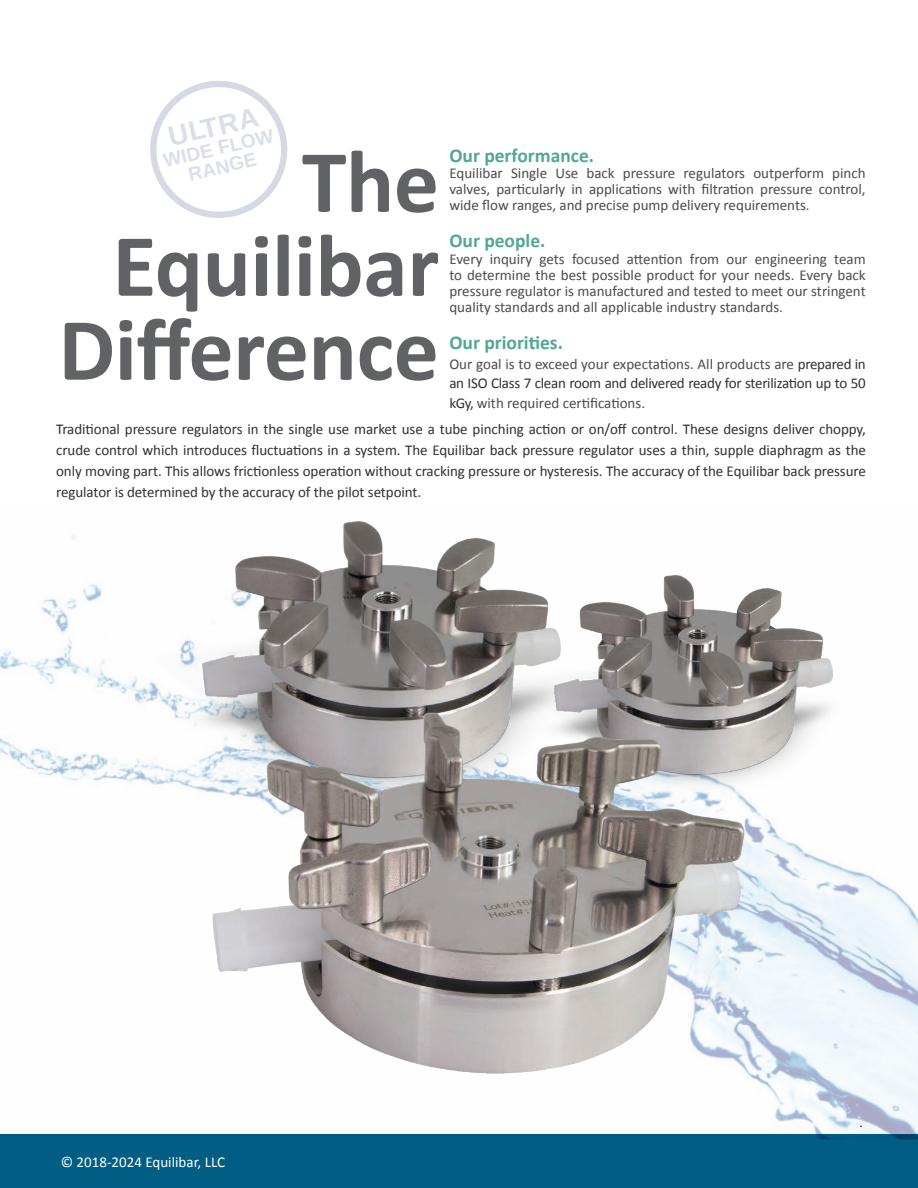
<style>
.page{position:relative;width:918px;height:1188px;background:#fff}
.page>*{position:absolute;margin:0;border:0;box-sizing:border-box;transform-origin:0 0}
.t1{font:700 90px/84px "Calibri";letter-spacing:-.005em;color:#616265;text-align:right}
.t2{font:700 27.6px "Liberation Sans";color:#d9dfe9}
.t3{font:700 19.5px "Calibri";color:#51a796}
.t4{font:700 19.2px/19.2px "Liberation Sans";color:#d9dfe9;text-align:center}
.t5{font:15px/16.2px "Calibri";color:#4b4b4d;text-align:justify}
.t6{font:15px/21px "Calibri";letter-spacing:-.005em;color:#323031;text-align:justify}
.t7{font:15px "Calibri";color:#fff}
.t8{font:13.5px "Calibri";color:#231f20}
.s1{color:#323031}
</style>
<div class="page">
<div style="left:0;top:1134px;width:918px;height:54px;background:#005e84"></div>
<img style="left:0;top:535px;width:918px;height:605px">
<img style="left:126px;top:521px;width:713px;height:606px">
<svg style="left:150px;top:81px;width:138px;height:137px"></svg>
<h2 class="t2" style="left:164px;top:118px;width:93px;rotate:-13deg">ULTRA</h2>
<p class="t4" style="left:161px;top:151px;width:114px;rotate:-13deg">WIDE FLOW<br>RANGE</p>
<h1 class="t1" style="left:59px;top:140px;width:382px">The<br>Equilibar<br>Difference</h1>
<h3 class="t3" style="left:449px;top:143px;width:146px">Our performance.</h3>
<p class="t5" style="left:449px;top:165px;width:418px">Equilibar Single Use back pressure regulators outperform pinch valves, particularly in applications with filtration pressure control, wide flow ranges, and precise pump delivery requirements.</p>
<h3 class="t3" style="left:449px;top:228px;width:98px">Our people.</h3>
<p class="t5" style="left:449px;top:251px;width:418px">Every inquiry gets focused attention from our engineering team to determine the best possible product for your needs. Every back pressure regulator is manufactured and tested to meet our stringent quality standards and all applicable industry standards.</p>
<h3 class="t3" style="left:449px;top:330px;width:115px">Our priorities.</h3>
<p class="t5" style="left:449px;top:354px;width:418px;line-height:19.5px">Our goal is to exceed your expectations. All products are <span class="s1">prepared in an ISO Class 7 clean room and delivered ready for sterilization up to 50 kGy,</span> with required certifications.</p>
<p class="t6" style="left:56px;top:418px;width:811px">Traditional pressure regulators in the single use market use a tube pinching action or on/off control. These designs deliver choppy, crude control which introduces fluctuations in a system. The Equilibar back pressure regulator uses a thin, supple diaphragm as the only moving part. This allows frictionless operation without cracking pressure or hysteresis. The accuracy of the Equilibar back pressure regulator is determined by the accuracy of the pilot setpoint.</p>
<p class="t7" style="left:61px;top:1152px;width:166px">© 2018-2024 Equilibar, LLC</p>
<p class="t8" style="left:860px;top:1114px;width:5px">.</p>
</div>
